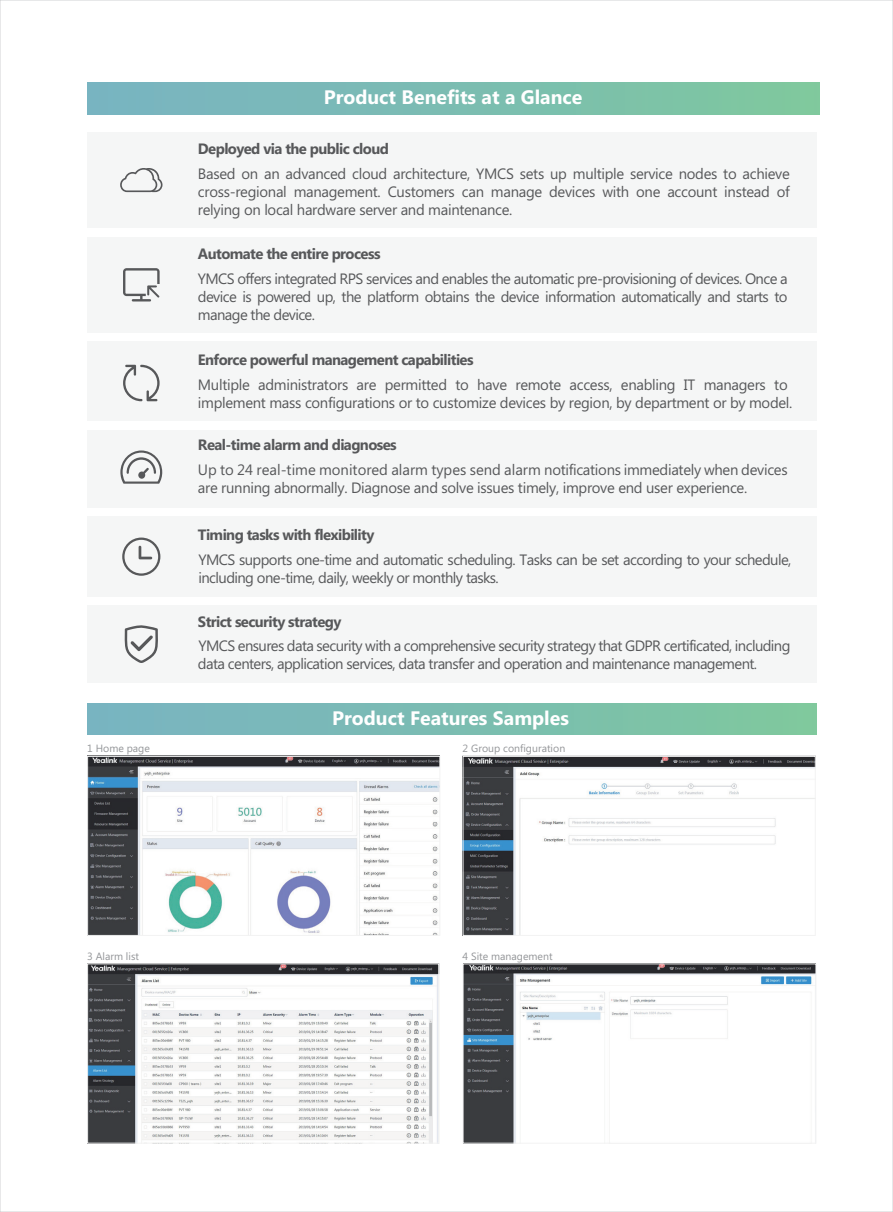
<style>
.page{position:relative;width:893px;height:1212px;background:#fff}
.page>*{position:absolute;margin:0;border:0;box-sizing:border-box;transform-origin:0 0}
.t1{font:700 19.5px "Microsoft Phags Pa";color:#fff}
.t2{font:15px/18px "Microsoft Phags Pa";letter-spacing:-.02em;color:#57585a;text-align:justify}
.t3{font:15px/18px "Microsoft Phags Pa";letter-spacing:-.04em;color:#57585a}
.t4{font:700 15px "Microsoft Phags Pa";letter-spacing:-.04em;color:#57585a}
.t5{font:10.5px "Microsoft Phags Pa";color:#939598}
</style>
<div class="page">
<div style="left:87px;top:83px;width:732px;height:31px;background:linear-gradient(to right,#78b3c3,#7fc89e)"></div>
<div style="left:87px;top:703px;width:730px;height:31px;background:linear-gradient(to right,#78b3c3,#7fc89e)"></div>
<div style="left:87px;top:132px;width:730px;height:96px;background:#f5f6f6"></div>
<div style="left:87px;top:237px;width:730px;height:96px;background:#f5f6f6"></div>
<div style="left:87px;top:342px;width:730px;height:79px;background:#f5f6f6"></div>
<div style="left:87px;top:430px;width:730px;height:77px;background:#f5f6f6"></div>
<div style="left:87px;top:516px;width:730px;height:81px;background:#f5f6f6"></div>
<div style="left:87px;top:605px;width:730px;height:78px;background:#f5f6f6"></div>
<svg style="left:123px;top:268px;width:37px;height:33px"></svg>
<svg style="left:120px;top:450px;width:42px;height:34px"></svg>
<svg style="left:125px;top:625px;width:33px;height:38px"></svg>
<svg style="left:123px;top:365px;width:37px;height:36px"></svg>
<svg style="left:120px;top:168px;width:43px;height:24px"></svg>
<svg style="left:122px;top:537px;width:38px;height:39px"></svg>
<img style="left:89px;top:758px;width:349px;height:176px">
<img style="left:89px;top:964px;width:351px;height:177px">
<div style="left:87px;top:756px;width:353px;height:180px;border:1px solid #f3f3f3"></div>
<img style="left:465px;top:758px;width:349px;height:176px">
<div style="left:463px;top:756px;width:353px;height:180px;border:1px solid #f3f3f3"></div>
<img style="left:465px;top:965px;width:349px;height:176px">
<div style="left:463px;top:963px;width:353px;height:180px;border:1px solid #f3f3f3"></div>
<div style="left:87px;top:963px;width:352px;height:180px;border:1px solid #f3f3f3"></div>
<h1 class="t1" style="left:324px;top:83px;width:260px">Product Benefits at a Glance</h1>
<p class="t4" style="left:198px;top:138px;width:192px">Deployed via the public cloud</p>
<p class="t2" style="left:198px;top:164px;width:593px">Based on an advanced cloud architecture, YMCS sets up multiple service nodes to achieve cross-regional management. Customers can manage devices with one account instead of relying on local hardware server and maintenance.</p>
<p class="t4" style="left:198px;top:243px;width:184px">Automate the entire process</p>
<p class="t2" style="left:198px;top:269px;width:591px">YMCS offers integrated RPS services and enables the automatic pre-provisioning of devices. Once a device is powered up, the platform obtains the device information automatically and starts to manage the device.</p>
<p class="t4" style="left:198px;top:348px;width:277px">Enforce powerful management capabilities</p>
<p class="t2" style="left:198px;top:375px;width:596px">Multiple administrators are permitted to have remote access, enabling IT managers to implement mass configurations or to customize devices by region, by department or by model.</p>
<p class="t4" style="left:198px;top:434px;width:200px">Real-time alarm and diagnoses</p>
<p class="t2" style="left:198px;top:460px;width:591px">Up to 24 real-time monitored alarm types send alarm notifications immediately when devices are running abnormally. Diagnose and solve issues timely, improve end user experience.</p>
<p class="t4" style="left:198px;top:524px;width:178px">Timing tasks with flexibility</p>
<p class="t3" style="left:198px;top:550px;width:594px">YMCS supports one-time and automatic scheduling. Tasks can be set according to your schedule, including one-time, daily, weekly or monthly tasks.</p>
<p class="t4" style="left:198px;top:611px;width:145px">Strict security strategy</p>
<p class="t3" style="left:198px;top:636px;width:594px">YMCS ensures data security with a comprehensive security strategy that GDPR certificated, including data centers, application services, data transfer and operation and maintenance management.</p>
<h1 class="t1" style="left:332px;top:704px;width:238px">Product Features Samples</h1>
<p class="t5" style="left:87px;top:741px;width:64px">1 Home page</p>
<p class="t5" style="left:463px;top:741px;width:104px">2 Group configuration</p>
<p class="t5" style="left:87px;top:949px;width:53px">3 Alarm list</p>
<p class="t5" style="left:463px;top:949px;width:91px">4 Site management</p>
</div>
